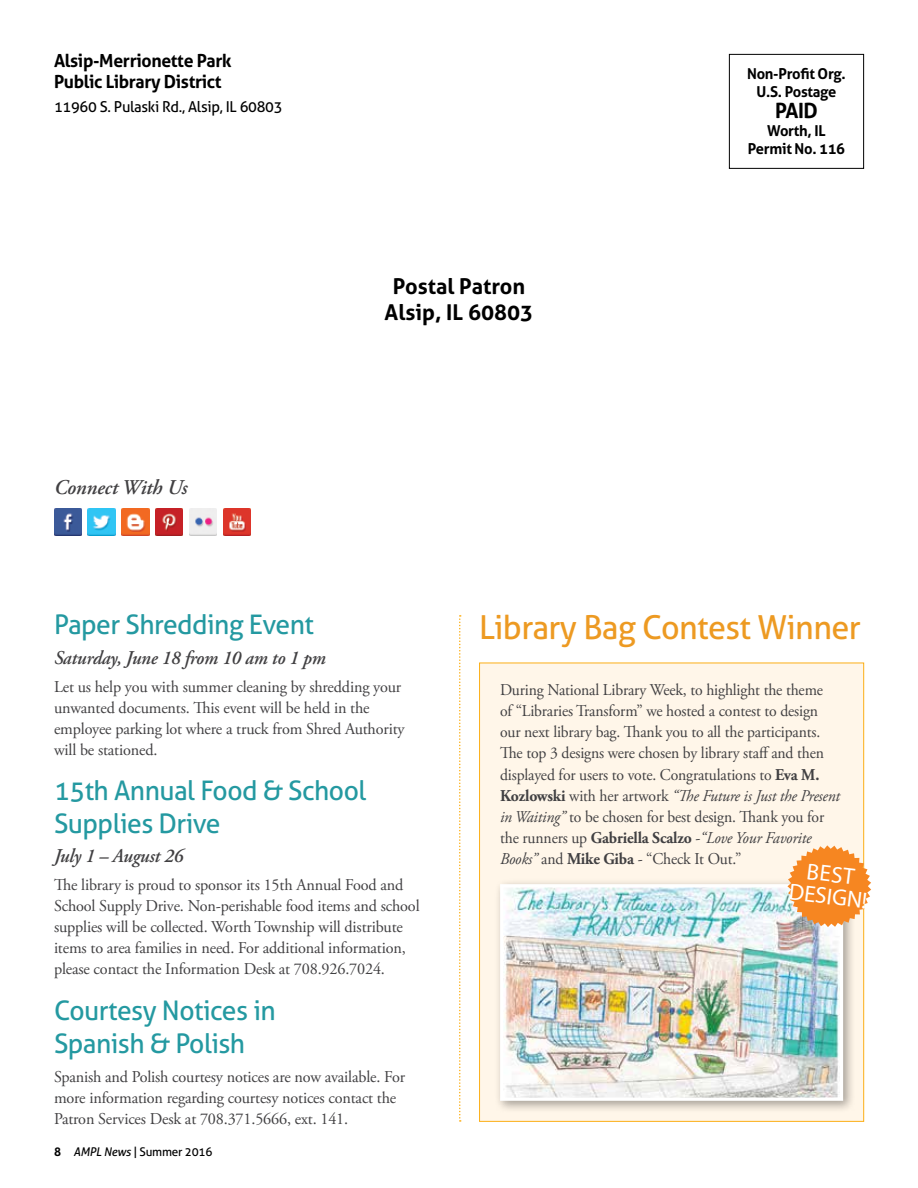
<style>
.page{position:relative;width:918px;height:1188px;background:#fff}
.page>*{position:absolute;margin:0;border:0;box-sizing:border-box;transform-origin:0 0}
.t1{font:33px "Aller";letter-spacing:-.02em;color:#ed9a22}
.t2{font:27px/32.4px "Aller";letter-spacing:-.02em;color:#2499a1}
.t3{font:23.1px/22.2px "Myriad Pro";color:#fff;text-align:center}
.t4{font:700 21.75px/26.1px "Aller";color:#000;text-align:center}
.t5{font:italic 600 21px "Adobe Garamond Pro";letter-spacing:-.01em;color:#414042}
.t6{font:700 21px "Aller";color:#000}
.t7{font:italic 600 19.5px "Adobe Garamond Pro";letter-spacing:-.01em;color:#414042;scale:.95 1}
.t8{font:700 18px/21px "Aller";letter-spacing:-.02em;color:#000}
.t9{font:16.5px/21px "Adobe Garamond Pro";letter-spacing:-.01em;color:#414042}
.t10{font:16.5px/21px "Adobe Garamond Pro";letter-spacing:-.01em;color:#414042;scale:.95 1}
.t11{font:700 15px/18px "Aller";letter-spacing:-.02em;color:#000;text-align:center}
.t12{font:15px "Aller";letter-spacing:-.02em;color:#000}
.t13{font:12px "Aller";letter-spacing:-.02em;color:#000}
.s1{font-weight:700}
.s2{font-style:italic}
</style>
<div class="page">
<div style="left:729px;top:54px;width:135px;height:115px;border:1px solid #000"></div>
<svg style="left:459px;top:615px;width:2px;height:507px"></svg>
<img style="left:54px;top:508px;width:27px;height:28px">
<img style="left:156px;top:508px;width:27px;height:28px">
<img style="left:88px;top:508px;width:27px;height:28px">
<img style="left:189px;top:508px;width:28px;height:28px">
<img style="left:122px;top:508px;width:27px;height:28px">
<img style="left:223px;top:508px;width:28px;height:28px">
<div style="left:480px;top:663px;width:384px;height:458px;background:#fff6e9"></div>
<div style="left:494px;top:878px;width:362px;height:235px;background:#000;opacity:.35"></div>
<img style="left:504px;top:888px;width:335px;height:209px">
<div style="left:500px;top:884px;width:343px;height:217px;border:3px solid #fff"></div>
<svg style="left:787px;top:845px;width:84px;height:82px"></svg>
<p class="t8" style="left:54px;top:50px;width:179px">Alsip-Merrionette Park<br>Public Library District</p>
<p class="t12" style="left:54px;top:98px;width:230px">11960 S. Pulaski Rd., Alsip, IL 60803</p>
<p class="t5" style="left:54px;top:475px;width:135px">Connect With Us</p>
<h3 class="t4" style="left:385px;top:273px;width:150px">Postal Patron<br>Alsip, IL 60803</h3>
<p class="t11" style="left:747px;top:64px;width:100px">Non-Profit Org.<br>U.S. Postage</p>
<p class="t6" style="left:775px;top:97px;width:44px">PAID</p>
<p class="t11" style="left:748px;top:121px;width:99px">Worth, IL<br>Permit No. 116</p>
<h2 class="t2" style="left:54px;top:608px;width:261px">Paper Shredding Event</h2>
<p class="t7" style="left:54px;top:646px;width:288px">Saturday, June 18 from 10 am to 1 pm</p>
<p class="t9" style="left:54px;top:676px;width:352px">Let us help you with summer cleaning by shredding your unwanted documents. This event will be held in the employee parking lot where a truck from Shred Authority will be stationed.</p>
<h2 class="t2" style="left:54px;top:775px;width:314px">15th Annual Food &amp; School<br>Supplies Drive</h2>
<p class="t7" style="left:54px;top:845px;width:137px">July 1 – August 26</p>
<p class="t9" style="left:54px;top:875px;width:367px">The library is proud to sponsor its 15th Annual Food and School Supply Drive. Non-perishable food items and school supplies will be collected. Worth Township will distribute items to area families in need. For additional information, please contact the Information Desk at 708.926.7024.</p>
<h2 class="t2" style="left:54px;top:994px;width:223px">Courtesy Notices in<br>Spanish &amp; Polish</h2>
<p class="t9" style="left:54px;top:1067px;width:353px">Spanish and Polish courtesy notices are now available. For more information regarding courtesy notices contact the<br>Patron Services Desk at 708.371.5666, ext. 141.</p>
<p class="t13" style="left:54px;top:1145px;width:160px"><span class="s1">8</span> <span class="s2">AMPL News</span> | Summer 2016</p>
<h1 class="t1" style="left:479px;top:608px;width:383px">Library Bag Contest Winner</h1>
<p class="t10" style="left:500px;top:680px;width:359px">During National Library Week, to highlight the theme<br>of “Libraries Transform” we hosted a contest to design our next library bag. Thank you to all the participants.<br>The top 3 designs were chosen by library staff and then displayed for users to vote. Congratulations to <span class="s1">Eva M.<br>Kozlowski</span> with her artwork <span class="s2">“The Future is Just the Present in Waiting”</span> to be chosen for best design. Thank you for the runners up <span class="s1">Gabriella Scalzo</span> -<span class="s2">“Love Your Favorite Books”</span> and <span class="s1">Mike Giba</span> - “Check It Out.”</p>
<h3 class="t3" style="left:793px;top:858px;width:80px;rotate:7deg">BEST<br>DESIGN!</h3>
</div>
